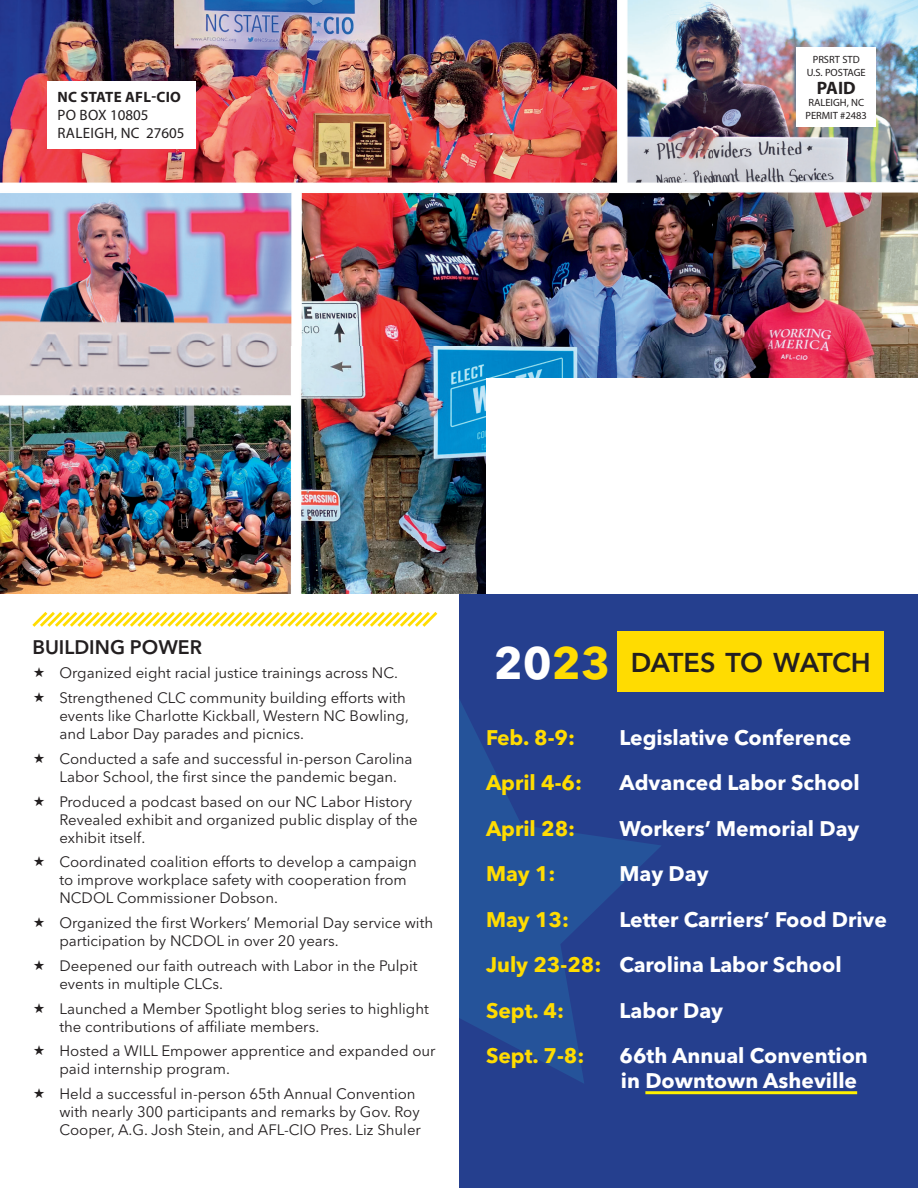
<style>
.page{position:relative;width:918px;height:1188px;background:#253f8e}
.page>*{position:absolute;margin:0;border:0;box-sizing:border-box;transform-origin:0 0}
.t1{font:600 27px "Avenir Next LT Pro";letter-spacing:-.025em;color:#231f20}
.t2{font:700 21px/45.5px "Avenir Next LT Pro";color:#fff}
.t3{font:700 21px "Avenir Next LT Pro";color:#ffdc01}
.t4{font:600 19.5px "Avenir Next LT Pro";color:#231f20}
.t5{font:700 18px "Myriad Pro";color:#231f20}
.t6{font:15px/18px "Avenir Next LT Pro";color:#231f20}
.t7{font:15px/18px "Myriad Pro";letter-spacing:.01em;color:#231f20}
.t8{font:700 15px "Myriad Pro";letter-spacing:.02em;color:#231f20}
.t9{font:10.5px/12.6px "Myriad Pro";color:#231f20;text-align:center}
.s1{font-weight:700;font-size:45px;color:#fff}
.s2{font-weight:700;font-size:45px;color:#ffdc01}
.s3{color:#ffdc01}
</style>
<div class="page">
<img style="left:0;top:0;width:918px;height:594px">
<div style="left:47px;top:81px;width:149px;height:67px;background:#fff"></div>
<div style="left:796px;top:47px;width:80px;height:80px;background:#fff"></div>
<div style="left:486px;top:378px;width:432px;height:216px;background:#fff"></div>
<svg style="left:459px;top:699px;width:202px;height:384px"></svg>
<div style="left:617px;top:631px;width:267px;height:61px;background:#ffdc01"></div>
<hr style="left:645px;top:1091px;width:212px;height:3px;background:#fff101">
<div style="left:0;top:594px;width:459px;height:594px;background:#fff"></div>
<svg style="left:32px;top:612px;width:406px;height:15px"></svg>
<p class="t8" style="left:58px;top:88px;width:125px">NC STATE AFL-CIO</p>
<p class="t7" style="left:58px;top:106px;width:129px">PO BOX 10805<br>RALEIGH, NC 27605</p>
<p class="t9" style="left:807px;top:53px;width:60px">PRSRT STD<br>U.S. POSTAGE</p>
<p class="t5" style="left:817px;top:76px;width:40px">PAID</p>
<p class="t9" style="left:805px;top:96px;width:63px;text-align:left">RALEIGH, NC<br>PERMIT #2483</p>
<h3 class="t4" style="left:32px;top:635px;width:171px">BUILDING POWER</h3>
<p class="t6" style="left:59px;top:661px;width:348px;line-height:24.8px">Organized eight racial justice trainings across NC.<br>Strengthened CLC community building efforts with</p>
<p class="t6" style="left:59px;top:707px;width:351px">events like Charlotte Kickball, Western NC Bowling, and Labor Day parades and picnics.</p>
<p class="t6" style="left:59px;top:750px;width:355px">Conducted a safe and successful in-person Carolina<br>Labor School, the first since the pandemic began.</p>
<p class="t6" style="left:59px;top:792px;width:360px">Produced a podcast based on our NC Labor History<br>Revealed exhibit and organized public display of the exhibit itself.</p>
<p class="t6" style="left:59px;top:853px;width:359px">Coordinated coalition efforts to develop a campaign to improve workplace safety with cooperation from<br>NCDOL Commissioner Dobson.</p>
<p class="t6" style="left:59px;top:914px;width:375px">Organized the first Workers’ Memorial Day service with participation by NCDOL in over 20 years.</p>
<p class="t6" style="left:59px;top:957px;width:360px">Deepened our faith outreach with Labor in the Pulpit events in multiple CLCs.</p>
<p class="t6" style="left:59px;top:999px;width:371px">Launched a Member Spotlight blog series to highlight the contributions of affiliate members.</p>
<p class="t6" style="left:59px;top:1042px;width:378px">Hosted a WILL Empower apprentice and expanded our paid internship program.</p>
<p class="t6" style="left:59px;top:1085px;width:363px">Held a successful in-person 65th Annual Convention with nearly 300 participants and remarks by Gov. Roy<br>Cooper, A.G. Josh Stein, and AFL-CIO Pres. Liz Shuler</p>
<h1 class="t1" style="left:494px;top:646px;width:378px"><span class="s1">20</span><span class="s2">23</span> DATES TO WATCH</h1>
<h2 class="t3" style="left:486px;top:725px;width:91px">Feb. 8-9:</h2>
<h2 class="t2" style="left:619px;top:715px;width:233px">Legislative Conference</h2>
<h2 class="t3" style="left:486px;top:770px;width:98px">April 4-6:</h2>
<h2 class="t2" style="left:619px;top:760px;width:242px">Advanced Labor School</h2>
<h2 class="t3" style="left:486px;top:816px;width:91px">April 28:</h2>
<h2 class="t2" style="left:620px;top:805px;width:241px">Workers’ Memorial Day</h2>
<h2 class="t3" style="left:486px;top:861px;width:71px">May 1:</h2>
<h2 class="t2" style="left:619px;top:851px;width:91px">May Day</h2>
<h2 class="t3" style="left:486px;top:906px;width:85px">May 13:</h2>
<h2 class="t2" style="left:486px;top:896px;width:403px;text-indent:133px">Letter Carriers’ Food Drive<br><span class="s3">July 23-28:</span> Carolina Labor School<br><span class="s3">Sept. 4:</span></h2>
<h2 class="t2" style="left:620px;top:987px;width:105px">Labor Day</h2>
<h2 class="t3" style="left:486px;top:1043px;width:100px">Sept. 7-8:</h2>
<h2 class="t2" style="left:619px;top:1043px;width:250px;line-height:25.2px">66th Annual Convention in Downtown Asheville</h2>
</div>
